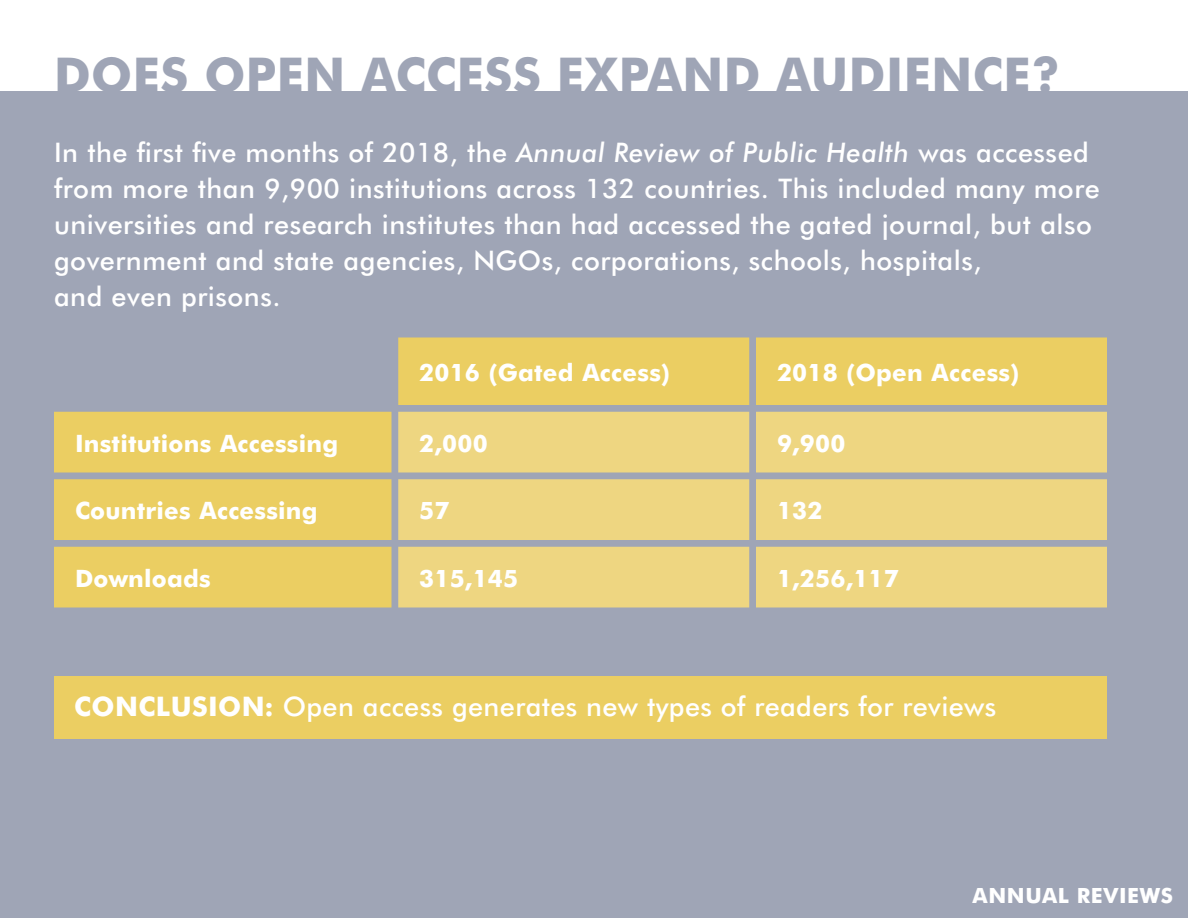
<style>
.page{position:relative;width:1188px;height:918px;background:#fff}
.page>*{position:absolute;margin:0;border:0;box-sizing:border-box;transform-origin:0 0}
.t1{font:700 48px "Futura BT";letter-spacing:.01em;color:#9fa5b6}
.t2{font:500 27px/36px "Futura BT";letter-spacing:.02em;color:#fff}
.t3{font:700 24px "Futura BT";letter-spacing:.01em;color:#fff}
.t4{font:700 21px "Futura BT";letter-spacing:.03em;color:#fff}
.s1{font-style:italic}
.s2{font-weight:700}
</style>
<div class="page">
<div style="left:0;top:92px;width:1188px;height:826px;background:#9fa5b6"></div>
<div style="left:54px;top:676px;width:1053px;height:63px;background:#ebce62"></div>
<svg style="left:54px;top:338px;width:1053px;height:270px;fill:#ebce62"></svg>
<svg style="left:398px;top:412px;width:709px;height:196px;background:#e7d285"></svg>
<h1 class="t1" style="left:54px;top:46px;width:1008px">DOES OPEN ACCESS EXPAND AUDIENCE?</h1>
<p class="t2" style="left:54px;top:134px;width:1047px">In the first five months of 2018, the <span class="s1">Annual Review of Public Health</span> was accessed from more than 9,900 institutions across 132 countries. This included many more universities and research institutes than had accessed the gated journal, but also government and state agencies, NGOs, corporations, schools, hospitals,<br>and even prisons.</p>
<p class="t3" style="left:419px;top:358px;width:252px">2016 (Gated Access)</p>
<p class="t3" style="left:777px;top:358px;width:244px">2018 (Open Access)</p>
<p class="t3" style="left:75px;top:429px;width:265px">Institutions Accessing</p>
<p class="t3" style="left:419px;top:429px;width:70px">2,000</p>
<p class="t3" style="left:777px;top:429px;width:70px">9,900</p>
<p class="t3" style="left:75px;top:496px;width:244px">Countries Accessing</p>
<p class="t3" style="left:419px;top:496px;width:32px">57</p>
<p class="t3" style="left:777px;top:496px;width:47px">132</p>
<p class="t3" style="left:75px;top:564px;width:137px">Downloads</p>
<p class="t3" style="left:419px;top:564px;width:100px">315,145</p>
<p class="t3" style="left:777px;top:564px;width:123px">1,256,117</p>
<p class="t2" style="left:74px;top:688px;width:924px"><span class="s2">CONCLUSION:</span> Open access generates new types of readers for reviews</p>
<p class="t4" style="left:973px;top:883px;width:202px">ANNUAL REVIEWS</p>
</div>
